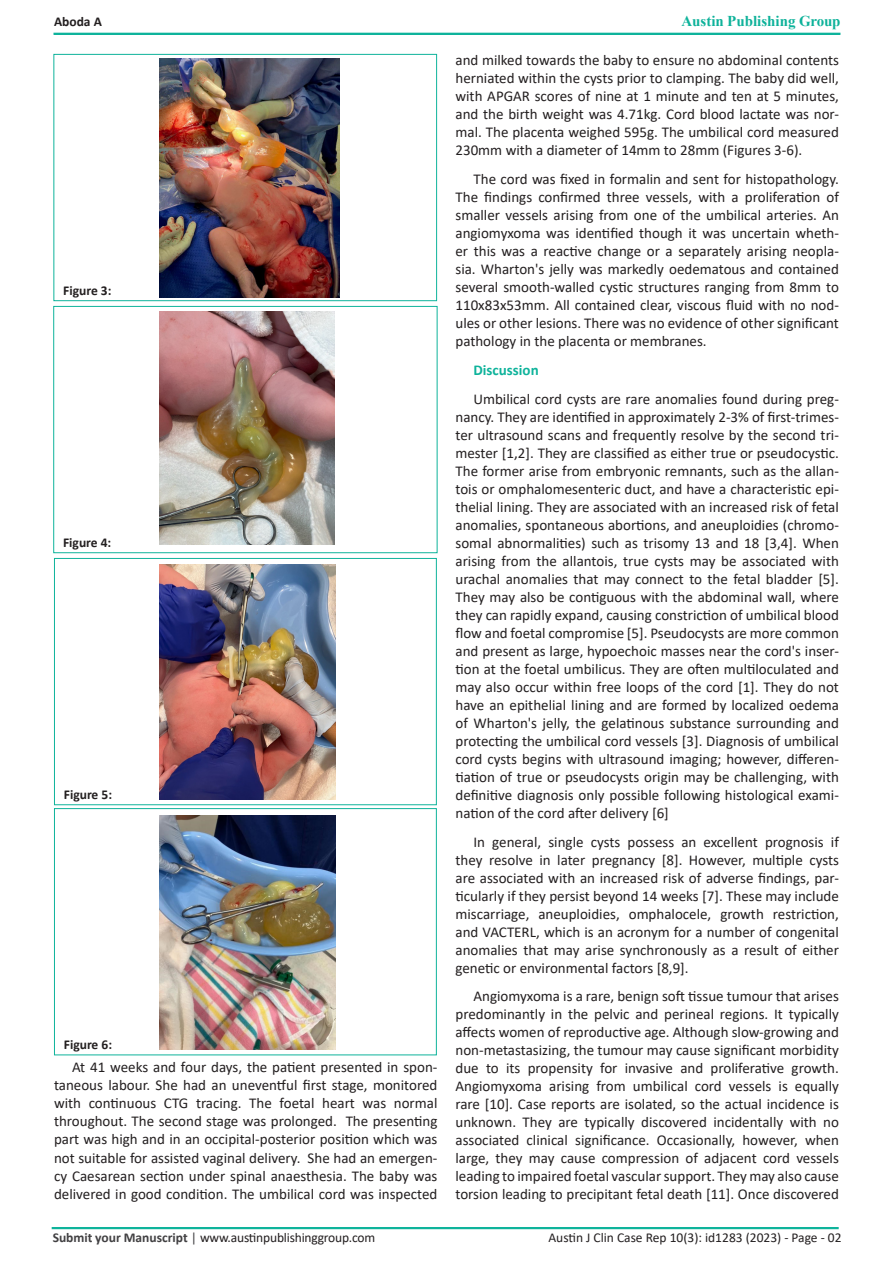
<style>
.page{position:relative;width:893px;height:1263px;background:#fff}
.page>*{position:absolute;margin:0;border:0;box-sizing:border-box;transform-origin:0 0}
.t1{font:15px/18px "Calibri";color:#231f20;text-align:justify}
.t2{font:700 15px "Times New Roman";color:#0eb29a}
.t3{font:700 15px "Calibri";color:#0eb39b}
.t4{font:13.5px "Calibri";letter-spacing:-.01em;color:#231f20}
.t5{font:700 13.5px "Calibri";color:#231f20}
.s1{color:#0eb39b}
.s2{font-weight:700;color:#414042}
.s3{color:#414042}
</style>
<div class="page">
<div style="left:53px;top:33px;width:787px;height:2px;border:2px solid #0eb39b"></div>
<div style="left:52px;top:1227px;width:787px;height:2px;border:2px solid #0eb39b"></div>
<div style="left:53px;top:54px;width:384px;height:247px;border:1px solid #0eb39b"></div>
<img style="left:160px;top:59px;width:179px;height:239px">
<div style="left:53px;top:306px;width:384px;height:247px;border:1px solid #0eb39b"></div>
<img style="left:160px;top:312px;width:175px;height:233px">
<div style="left:54px;top:558px;width:383px;height:247px;border:1px solid #0eb39b"></div>
<img style="left:160px;top:564px;width:176px;height:235px">
<div style="left:54px;top:808px;width:383px;height:247px;border:1px solid #0eb39b"></div>
<img style="left:160px;top:815px;width:176px;height:234px">
<p class="t5" style="left:54px;top:12px;width:49px">Aboda A</p>
<p class="t2" style="left:681px;top:10px;width:161px"><span class="s1">A</span>ustin Publishing Group</p>
<p class="t5" style="left:63px;top:281px;width:50px">Figure 3:</p>
<p class="t5" style="left:63px;top:533px;width:50px">Figure 4:</p>
<p class="t5" style="left:64px;top:785px;width:50px">Figure 5:</p>
<p class="t5" style="left:64px;top:1035px;width:50px">Figure 6:</p>
<p class="t1" style="left:54px;top:1058px;width:385px;text-indent:18px">At 41 weeks and four days, the patient presented in spon&shy;taneous labour. She had an uneventful first stage, monitored with continuous CTG tracing. The foetal heart was normal throughout. The second stage was prolonged. The presenting part was high and in an occipital-posterior position which was not suitable for assisted vaginal delivery. She had an emergen&shy;cy Caesarean section under spinal anaesthesia. The baby was delivered in good condition. The umbilical cord was inspected</p>
<p class="t1" style="left:455px;top:51px;width:385px">and milked towards the baby to ensure no abdominal contents herniated within the cysts prior to clamping. The baby did well, with APGAR scores of nine at 1 minute and ten at 5 minutes, and the birth weight was 4.71kg. Cord blood lactate was nor&shy;mal. The placenta weighed 595g. The umbilical cord measured 230mm with a diameter of 14mm to 28mm (Figures 3-6).</p>
<p class="t1" style="left:455px;top:170px;width:385px;text-indent:18px">The cord was fixed in formalin and sent for histopathology.<br>The findings confirmed three vessels, with a proliferation of smaller vessels arising from one of the umbilical arteries. An angiomyxoma was identified though it was uncertain wheth&shy;er this was a reactive change or a separately arising neopla&shy;sia. Wharton's jelly was markedly oedematous and contained several smooth-walled cystic structures ranging from 8mm to 110x83x53mm. All contained clear, viscous fluid with no nod&shy;ules or other lesions. There was no evidence of other significant pathology in the placenta or membranes.</p>
<p class="t3" style="left:473px;top:359px;width:67px">Discussion</p>
<p class="t1" style="left:455px;top:389px;width:385px;text-indent:18px">Umbilical cord cysts are rare anomalies found during preg&shy;nancy. They are identified in approximately 2-3% of first-trimes&shy;ter ultrasound scans and frequently resolve by the second tri&shy;mester [1,2]. They are classified as either true or pseudocystic.<br>The former arise from embryonic remnants, such as the allan&shy;tois or omphalomesenteric duct, and have a characteristic epi&shy;thelial lining. They are associated with an increased risk of fetal anomalies, spontaneous abortions, and aneuploidies (chromo&shy;somal abnormalities) such as trisomy 13 and 18 [3,4]. When arising from the allantois, true cysts may be associated with urachal anomalies that may connect to the fetal bladder [5].<br>They may also be contiguous with the abdominal wall, where they can rapidly expand, causing constriction of umbilical blood flow and foetal compromise [5]. Pseudocysts are more common and present as large, hypoechoic masses near the cord's inser&shy;tion at the foetal umbilicus. They are often multiloculated and may also occur within free loops of the cord [1]. They do not have an epithelial lining and are formed by localized oedema of Wharton's jelly, the gelatinous substance surrounding and protecting the umbilical cord vessels [3]. Diagnosis of umbilical cord cysts begins with ultrasound imaging; however, differen&shy;tiation of true or pseudocysts origin may be challenging, with definitive diagnosis only possible following histological exami&shy;nation of the cord after delivery [6]</p>
<p class="t1" style="left:455px;top:832px;width:385px;text-indent:18px">In general, single cysts possess an excellent prognosis if they resolve in later pregnancy [8]. However, multiple cysts are associated with an increased risk of adverse findings, par&shy;ticularly if they persist beyond 14 weeks [7]. These may include miscarriage, aneuploidies, omphalocele, growth restriction, and VACTERL, which is an acronym for a number of congenital anomalies that may arise synchronously as a result of either genetic or environmental factors [8,9].</p>
<p class="t1" style="left:455px;top:987px;width:385px;text-indent:18px">Angiomyxoma is a rare, benign soft tissue tumour that arises predominantly in the pelvic and perineal regions. It typically affects women of reproductive age. Although slow-growing and non-metastasizing, the tumour may cause significant morbidity due to its propensity for invasive and proliferative growth.<br>Angiomyxoma arising from umbilical cord vessels is equally rare [10]. Case reports are isolated, so the actual incidence is unknown. They are typically discovered incidentally with no associated clinical significance. Occasionally, however, when large, they may cause compression of adjacent cord vessels leading to impaired foetal vascular support. They may also cause torsion leading to precipitant fetal death [11]. Once discovered</p>
<p class="t4" style="left:53px;top:1228px;width:324px"><span class="s2">Submit your Manuscript</span> <span class="s3">|</span> www.austinpublishinggroup.com</p>
<p class="t4" style="left:548px;top:1228px;width:295px">Austin J Clin Case Rep 10(3): id1283 (2023) - Page - 02</p>
</div>
